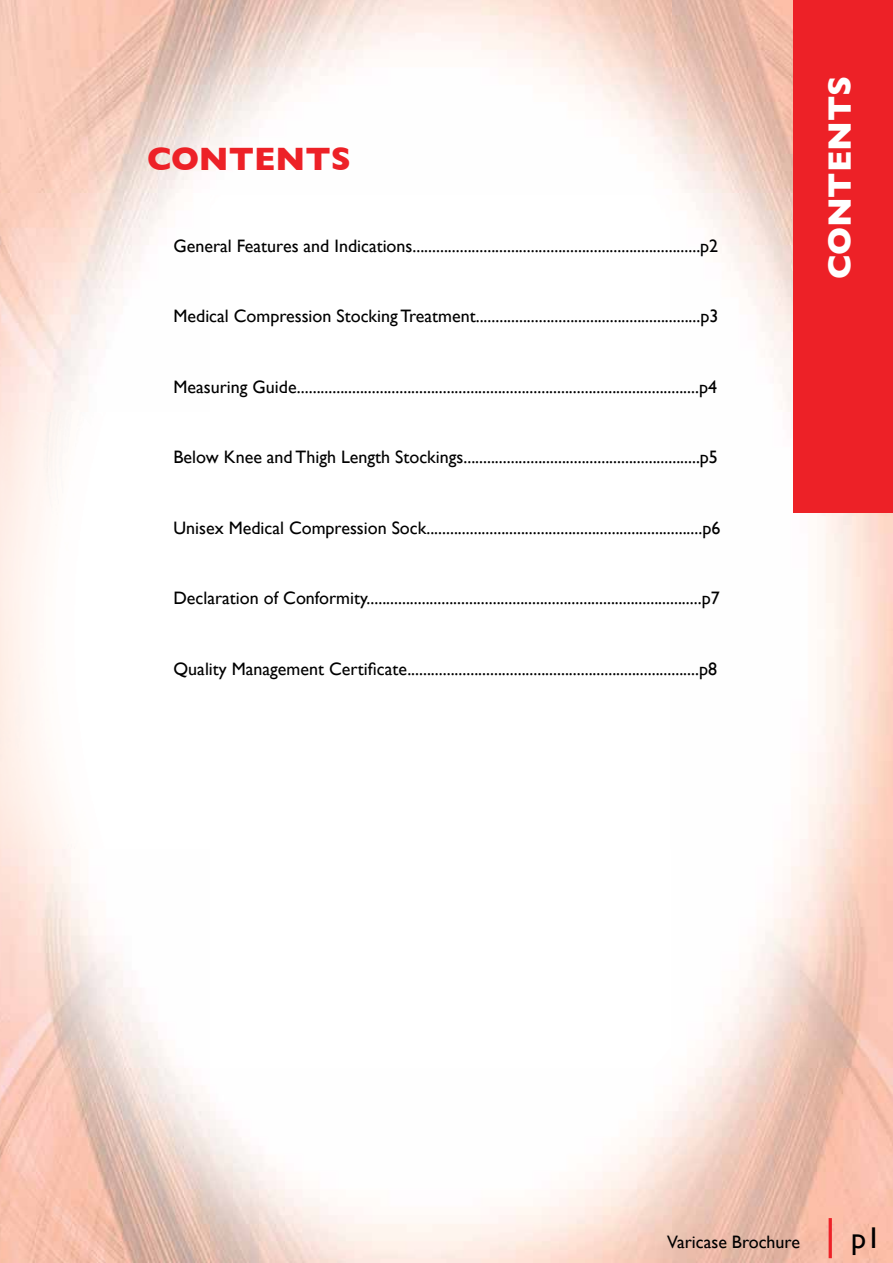
<style>
.page{position:relative;width:893px;height:1263px;background:#fff}
.page>*{position:absolute;margin:0;border:0;box-sizing:border-box;transform-origin:0 0}
.t1{font:43.5px "Gill Sans";color:#ed2127}
.t2{font:700 33px "Gill Sans";color:#fff}
.t3{font:700 33px "Gill Sans";color:#ed2127}
.t4{font:30px "Gill Sans";color:#000}
.t5{font:18px "Gill Sans";color:#000}
</style>
<div class="page">
<img style="left:671px;top:0;width:222px;height:1263px">
<img style="left:0;top:0;width:671px;height:194px">
<img style="left:0;top:194px;width:209px;height:1069px">
<div style="left:793px;top:0;width:100px;height:512px;background:#ed2127"></div>
<h2 class="t3" style="left:147px;top:139px;width:205px">CONTENTS</h2>
<p class="t5" style="left:173px;top:235px;width:546px">General Features and Indications.........................................................................p2</p>
<p class="t5" style="left:173px;top:305px;width:546px">Medical Compression Stocking Treatment.........................................................p3</p>
<p class="t5" style="left:173px;top:376px;width:545px">Measuring Guide......................................................................................................p4</p>
<p class="t5" style="left:173px;top:446px;width:546px">Below Knee and Thigh Length Stockings............................................................p5</p>
<p class="t5" style="left:173px;top:517px;width:548px">Unisex Medical Compression Sock......................................................................p6</p>
<p class="t5" style="left:173px;top:587px;width:548px">Declaration of Conformity.....................................................................................p7</p>
<p class="t5" style="left:173px;top:658px;width:545px">Quality Management Certificate..........................................................................p8</p>
<h2 class="t2" style="left:820px;top:279px;width:205px;rotate:-90deg">CONTENTS</h2>
<p class="t5" style="left:667px;top:1232px;width:134px">Varicase Brochure</p>
<h1 class="t1" style="left:825px;top:1208px;width:13px">|</h1>
<h3 class="t4" style="left:851px;top:1220px;width:31px">p1</h3>
</div>
